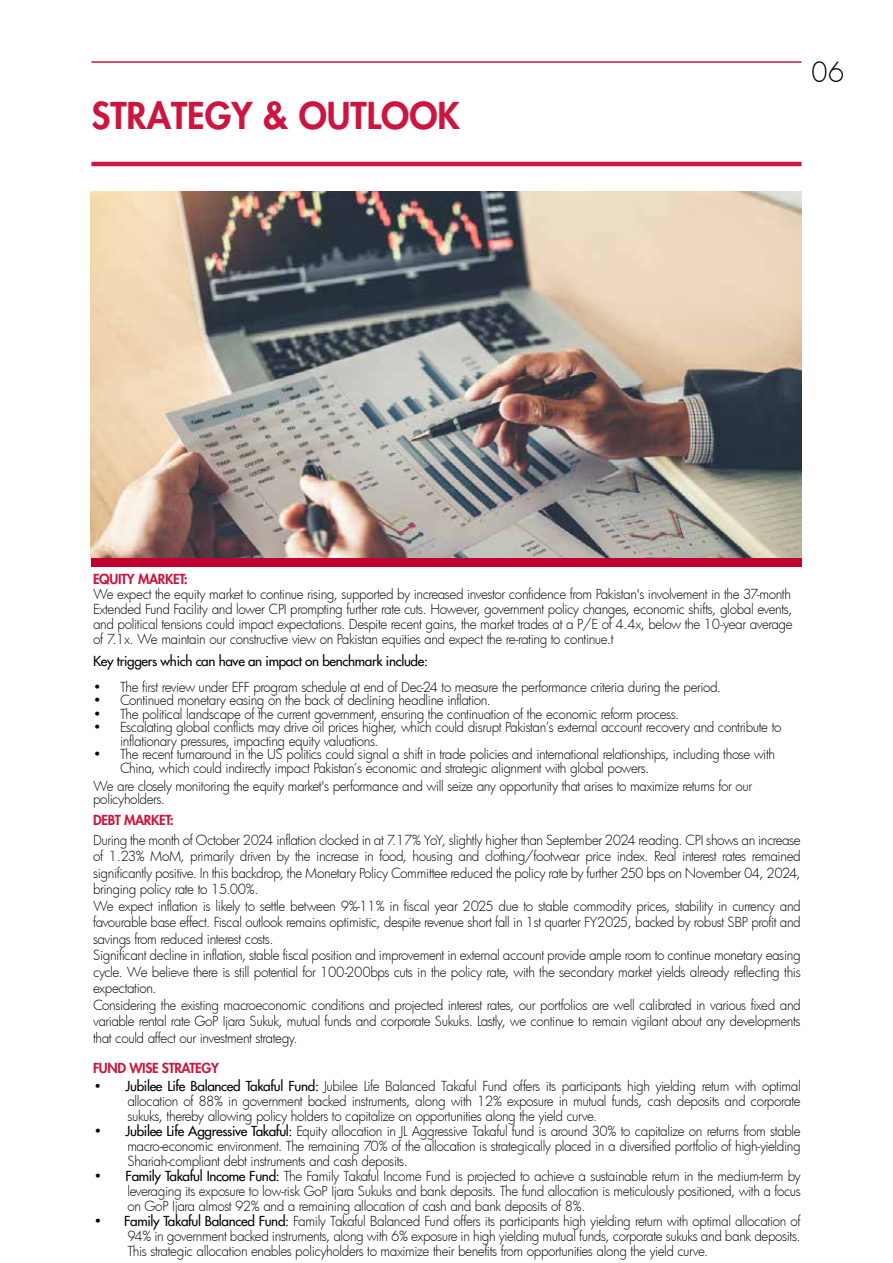
<style>
.page{position:relative;width:893px;height:1263px;background:#fff}
.page>*{position:absolute;margin:0;border:0;box-sizing:border-box;transform-origin:0 0}
.t1{font:800 36px "Futura";color:#cc163f}
.t2{font:300 27px "Futura";color:#000}
.t3{font:300 13.5px/16.5px "Futura";letter-spacing:-.03em;color:#000}
.t4{font:500 13.5px "Futura";letter-spacing:-.025em;color:#000}
.t5{font:800 13.5px "Futura";letter-spacing:-.025em;color:#cc163f}
.s1{font-family:"Futura BT"}
.s2{font-weight:500}
</style>
<div class="page">
<img style="left:91px;top:192px;width:711px;height:366px">
<div style="left:91px;top:558px;width:711px;height:9px;background:#c10230"></div>
<hr style="left:91px;top:162px;width:711px;height:4px;background:#cc163f">
<hr style="left:91px;top:61px;width:711px;height:2px;background:#cc163f">
<h1 class="t1" style="left:91px;top:93px;width:370px">STRATEGY &amp; OUTLOOK</h1>
<h2 class="t2" style="left:811px;top:54px;width:35px">06</h2>
<p class="t5" style="left:93px;top:570px;width:96px">EQUITY MARKET:</p>
<p class="t3" style="left:93px;top:586px;width:701px;line-height:15px">We expect the equity market to continue rising, supported by increased investor confidence from Pakistan's involvement in the 37-month Extended Fund Facility and lower CPI prompting further rate cuts. However, government policy changes, economic shifts, global events, and political tensions could impact expectations. Despite recent gains, the market trades at a P/E of 4.4x, below the 10-year average of 7.1x. We maintain our constructive view on Pakistan equities and expect the re-rating to continue.t</p>
<p class="t4" style="left:93px;top:653px;width:336px">Key triggers which can have an impact on benchmark include:</p>
<p class="t3" style="left:93px;top:678px;width:629px">• The first review under EFF program schedule at end of Dec-24 to measure the performance criteria during the period.</p>
<p class="t3" style="left:93px;top:692px;width:399px">• Continued monetary easing on the back of declining headline inflation.</p>
<p class="t3" style="left:93px;top:705px;width:588px">• The political landscape of the current government, ensuring the continuation of the economic reform process.</p>
<p class="t3" style="left:120px;top:720px;width:663px;line-height:13.5px;text-indent:-27px">• Escalating global conflicts may drive oil prices higher, which could disrupt Pakistan’s external account recovery and contribute to inflationary pressures, impacting equity valuations.</p>
<p class="t3" style="left:120px;top:747px;width:657px;line-height:13.5px;text-indent:-27px">• The recent turnaround in the US politics could signal a shift in trade policies and international relationships, including those with<br>China, which could indirectly impact Pakistan’s economic and strategic alignment with global powers.</p>
<p class="t3" style="left:93px;top:779px;width:661px;line-height:13.5px">We are closely monitoring the equity market's performance and will seize any opportunity that arises to maximize returns for our policyholders.</p>
<p class="t5" style="left:93px;top:812px;width:82px">DEBT MARKET:</p>
<p class="t3" style="left:93px;top:831px;width:709px">During the month of October 2024 inflation clocked in at 7.17% YoY, slightly higher than September 2024 reading. CPI shows an increase of 1.23% MoM, primarily driven by the increase in food, housing and clothing/footwear price index. Real interest rates remained significantly positive. In this backdrop, the Monetary Policy Committee reduced the policy rate by further 250 bps on November 04, 2024, bringing policy rate to 15.00%.<br>We expect inflation is likely to settle between 9%-11% in fiscal year 2025 due to stable commodity prices, stability in currency and favourable base effect. Fiscal outlook remains optimistic, despite revenue short fall in 1st quarter FY2025, backed by robust SBP profit and savings from reduced interest costs.<br>Significant decline in inflation, stable fiscal position and improvement in external account provide ample room to continue monetary easing cycle. We believe there is still potential for 100-200bps cuts in the policy rate, with the secondary market yields already reflecting this expectation.<br>Considering the existing macroeconomic conditions and projected interest rates, our portfolios are well calibrated in various fixed and variable rental rate GoP Ijara Sukuk, mutual funds and corporate Sukuks. Lastly, we continue to remain vigilant about any developments that could affect our investment strategy.</p>
<p class="t5" style="left:93px;top:1059px;width:127px">FUND WISE STRATEGY</p>
<p class="t3" style="left:127px;top:1078px;width:675px;line-height:15px;text-align:justify;text-indent:-33px"><span class="s1">•</span> <span class="s2">Jubilee Life Balanced Takaful Fund:</span> Jubilee Life Balanced Takaful Fund offers its participants high yielding return with optimal allocation of 88% in government backed instruments, along with 12% exposure in mutual funds, cash deposits and corporate sukuks, thereby allowing policy holders to capitalize on opportunities along the yield curve.</p>
<p class="t3" style="left:127px;top:1123px;width:675px;line-height:15px;text-align:justify;text-indent:-33px">• <span class="s2">Jubilee Life Aggressive Takaful:</span> Equity allocation in JL Aggressive Takaful fund is around 30% to capitalize on returns from stable macro-economic environment. The remaining 70% of the allocation is strategically placed in a diversified portfolio of high-yielding Shariah-compliant debt instruments and cash deposits.</p>
<p class="t3" style="left:127px;top:1168px;width:675px;line-height:15px;text-align:justify;text-indent:-33px">• <span class="s2">Family Takaful Income Fund:</span> The Family Takaful Income Fund is projected to achieve a sustainable return in the medium-term by leveraging its exposure to low-risk GoP Ijara Sukuks and bank deposits. The fund allocation is meticulously positioned, with a focus on GoP Ijara almost 92% and a remaining allocation of cash and bank deposits of 8%.</p>
<p class="t3" style="left:127px;top:1213px;width:675px;line-height:15px;text-align:justify;text-indent:-33px">• <span class="s2">Family Takaful Balanced Fund:</span> Family Takaful Balanced Fund offers its participants high yielding return with optimal allocation of 94% in government backed instruments, along with 6% exposure in high yielding mutual funds, corporate sukuks and bank deposits.<br>This strategic allocation enables policyholders to maximize their benefits from opportunities along the yield curve.</p>
</div>
